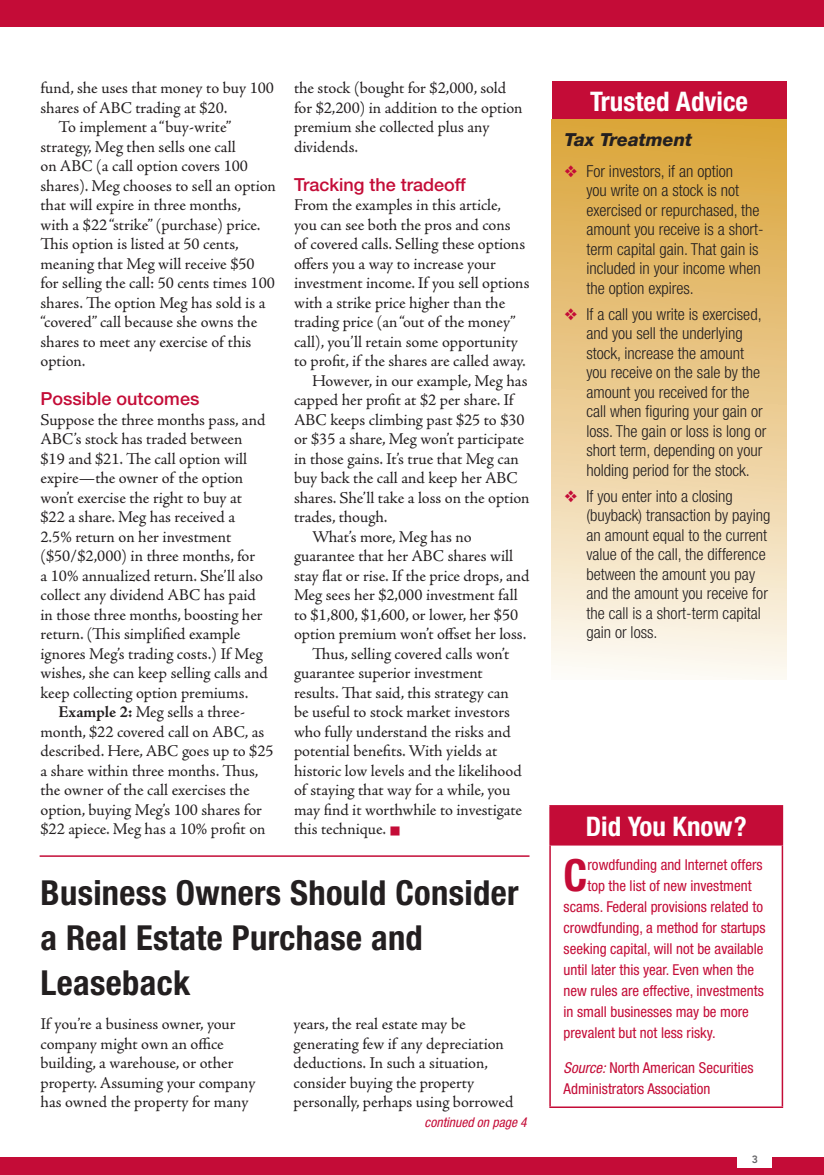
<style>
.page{position:relative;width:824px;height:1175px;background:#fff}
.page>*{position:absolute;margin:0;border:0;box-sizing:border-box;transform-origin:0 0}
.t1{font:700 condensed 44.4px "Helvetica Neue";color:#c40c37}
.t2{font:700 condensed 34.5px/45px "Helvetica Neue";letter-spacing:.01em;color:#231f20}
.t3{font:700 condensed 27px "Helvetica Neue";color:#fff}
.t4{font:500 18px "Helvetica Neue";color:#c40c37}
.t5{font:italic 800 18px "Helvetica Neue";color:#231f20}
.t6{font:16.5px/19.5px "Adobe Jenson Pro";letter-spacing:-.005em;color:#231f20}
.t7{font:300 condensed 16.5px/19.5px "Helvetica Neue";color:#231f20}
.t8{font:condensed 15px/21px "Helvetica Neue";color:#c40c37}
.t9{font:italic condensed 13.5px "Helvetica Neue";color:#c40c37}
.t10{font:800 10.5px "Avenir";color:#636366}
.s1{font-weight:700}
.s2{color:#c40c37}
.s3{font-style:italic}
</style>
<div class="page">
<div style="left:0;top:0;width:824px;height:27px;background:#c40c37"></div>
<div style="left:0;top:1156px;width:824px;height:18px;background:#c40c37"></div>
<div style="left:737px;top:1149px;width:35px;height:19px;background:#fff"></div>
<div style="left:551px;top:81px;width:235px;height:38px;background:#c40c37"></div>
<div style="left:551px;top:119px;width:235px;height:561px;background:linear-gradient(to bottom,#daa236,#fdf8f1)"></div>
<div style="left:550px;top:806px;width:232px;height:38px;background:#c40c37"></div>
<hr style="left:549px;top:806px;width:1px;height:38px;background:#c40c37">
<hr style="left:549px;top:805px;width:234px;height:1px;background:#c40c37">
<hr style="left:781px;top:806px;width:2px;height:38px;background:#c40c37">
<hr style="left:549px;top:845px;width:1px;height:261px;background:#c40c37">
<hr style="left:549px;top:844px;width:234px;height:1px;background:#c40c37">
<hr style="left:781px;top:845px;width:2px;height:261px;background:#c40c37">
<hr style="left:549px;top:1106px;width:234px;height:2px;background:#c40c37">
<hr style="left:40px;top:855px;width:489px;height:1px;background:#c40c37">
<p class="t6" style="left:40px;top:78px;width:235px">fund, she uses that money to buy 100</p>
<p class="t6" style="left:40px;top:98px;width:188px">shares of ABC trading at $20.</p>
<p class="t6" style="left:59px;top:117px;width:174px">To implement a “buy-write”</p>
<p class="t6" style="left:40px;top:137px;width:197px">strategy, Meg then sells one call</p>
<p class="t6" style="left:40px;top:156px;width:209px">on ABC (a call option covers 100</p>
<p class="t6" style="left:40px;top:176px;width:237px">shares). Meg chooses to sell an option</p>
<p class="t6" style="left:40px;top:195px;width:202px">that will expire in three months,</p>
<p class="t6" style="left:40px;top:215px;width:221px">with a $22 “strike” (purchase) price.</p>
<p class="t6" style="left:40px;top:234px;width:200px">This option is listed at 50 cents,</p>
<p class="t6" style="left:40px;top:254px;width:216px">meaning that Meg will receive $50</p>
<p class="t6" style="left:40px;top:273px;width:236px">for selling the call: 50 cents times 100</p>
<p class="t6" style="left:40px;top:293px;width:226px">shares. The option Meg has sold is a</p>
<p class="t6" style="left:40px;top:312px;width:218px">“covered” call because she owns the</p>
<p class="t6" style="left:40px;top:332px;width:212px">shares to meet any exercise of this</p>
<p class="t6" style="left:40px;top:351px;width:46px">option.</p>
<p class="t4" style="left:40px;top:388px;width:160px">Possible outcomes</p>
<p class="t6" style="left:40px;top:410px;width:229px">Suppose the three months pass, and ABC’s stock has traded between $19 and $21. The call option will expire—the owner of the option won’t exercise the right to buy at $22 a share. Meg has received a 2.5% return on her investment ($50/$2,000) in three months, for<br>a 10% annualized return. She’ll also collect any dividend ABC has paid in those three months, boosting her return. (This simplified example ignores Meg’s trading costs.) If Meg wishes, she can keep selling calls and keep collecting option premiums.</p>
<p class="t6" style="left:40px;top:702px;width:234px;text-indent:18px"><span class="s1">Example 2:</span> Meg sells a three&shy;month, $22 covered call on ABC, as described. Here, ABC goes up to $25 a share within three months. Thus, the owner of the call exercises the option, buying Meg’s 100 shares for $22 apiece. Meg has a 10% profit on</p>
<p class="t6" style="left:294px;top:78px;width:230px">the stock (bought for $2,000, sold for $2,200) in addition to the option premium she collected plus any dividends.</p>
<p class="t4" style="left:294px;top:173px;width:173px">Tracking the tradeoff</p>
<p class="t6" style="left:294px;top:195px;width:209px">From the examples in this article,</p>
<p class="t6" style="left:294px;top:215px;width:218px">you can see both the pros and cons</p>
<p class="t6" style="left:294px;top:234px;width:233px">of covered calls. Selling these options</p>
<p class="t6" style="left:294px;top:254px;width:203px">offers you a way to increase your</p>
<p class="t6" style="left:294px;top:273px;width:237px">investment income. If you sell options</p>
<p class="t6" style="left:294px;top:293px;width:213px">with a strike price higher than the</p>
<p class="t6" style="left:294px;top:312px;width:223px">trading price (an “out of the money”</p>
<p class="t6" style="left:294px;top:332px;width:225px">call), you’ll retain some opportunity</p>
<p class="t6" style="left:294px;top:351px;width:233px">to profit, if the shares are called away.</p>
<p class="t6" style="left:312px;top:371px;width:217px">However, in our example, Meg has</p>
<p class="t6" style="left:294px;top:390px;width:221px">capped her profit at $2 per share. If</p>
<p class="t6" style="left:294px;top:410px;width:232px">ABC keeps climbing past $25 to $30</p>
<p class="t6" style="left:294px;top:429px;width:231px">or $35 a share, Meg won’t participate</p>
<p class="t6" style="left:294px;top:449px;width:226px">in those gains. It’s true that Meg can</p>
<p class="t6" style="left:294px;top:468px;width:225px">buy back the call and keep her ABC</p>
<p class="t6" style="left:294px;top:488px;width:237px">shares. She’ll take a loss on the option</p>
<p class="t6" style="left:294px;top:507px;width:95px">trades, though.</p>
<p class="t6" style="left:312px;top:527px;width:161px">What’s more, Meg has no</p>
<p class="t6" style="left:294px;top:546px;width:221px">guarantee that her ABC shares will</p>
<p class="t6" style="left:294px;top:566px;width:237px">stay flat or rise. If the price drops, and</p>
<p class="t6" style="left:294px;top:585px;width:225px">Meg sees her $2,000 investment fall</p>
<p class="t6" style="left:294px;top:605px;width:226px">to $1,800, $1,600, or lower, her $50</p>
<p class="t6" style="left:294px;top:624px;width:234px">option premium won’t offset her loss.</p>
<p class="t6" style="left:312px;top:644px;width:199px">Thus, selling covered calls won’t</p>
<p class="t6" style="left:294px;top:663px;width:190px">guarantee superior investment</p>
<p class="t6" style="left:294px;top:683px;width:216px">results. That said, this strategy can</p>
<p class="t6" style="left:294px;top:702px;width:217px">be useful to stock market investors</p>
<p class="t6" style="left:294px;top:722px;width:218px">who fully understand the risks and</p>
<p class="t6" style="left:294px;top:741px;width:205px">potential benefits. With yields at</p>
<p class="t6" style="left:294px;top:761px;width:229px">historic low levels and the likelihood</p>
<p class="t6" style="left:294px;top:780px;width:218px">of staying that way for a while, you</p>
<p class="t6" style="left:294px;top:800px;width:230px">may find it worthwhile to investigate</p>
<p class="t6" style="left:294px;top:819px;width:93px">this technique.</p>
<h2 class="t2" style="left:40px;top:869px;width:479px">Business Owners Should Consider a Real Estate Purchase and<br>Leaseback</h2>
<p class="t6" style="left:40px;top:1014px;width:216px">If you’re a business owner, your company might own an office building, a warehouse, or other property. Assuming your company has owned the property for many</p>
<p class="t6" style="left:293px;top:1014px;width:221px">years, the real estate may be generating few if any depreciation deductions. In such a situation, consider buying the property personally, perhaps using borrowed</p>
<p class="t9" style="left:424px;top:1114px;width:104px">continued on page 4</p>
<h3 class="t3" style="left:590px;top:85px;width:159px">Trusted Advice</h3>
<p class="t5" style="left:564px;top:129px;width:129px">Tax Treatment</p>
<p class="t7" style="left:586px;top:161px;width:179px;text-indent:-22px"><span class="s2">❖</span> For investors, if an option<br>you write on a stock is not exercised or repurchased, the amount you receive is a short&shy;term capital gain. That gain is included in your income when the option expires.</p>
<p class="t7" style="left:586px;top:304px;width:182px;text-indent:-22px"><span class="s2">❖</span> If a call you write is exercised, and you sell the underlying stock, increase the amount you receive on the sale by the amount you received for the call when figuring your gain or loss. The gain or loss is long or short term, depending on your holding period for the stock.</p>
<p class="t7" style="left:586px;top:486px;width:185px;text-indent:-22px"><span class="s2">❖</span> If you enter into a closing (buyback) transaction by paying an amount equal to the current value of the call, the difference between the amount you pay and the amount you receive for the call is a short-term capital gain or loss.</p>
<h3 class="t3" style="left:585px;top:810px;width:162px">Did You Know?</h3>
<h1 class="t1" style="left:563px;top:848px;width:25px">C</h1>
<p class="t8" style="left:587px;top:854px;width:177px">rowdfunding and Internet offers</p>
<p class="t8" style="left:587px;top:875px;width:166px">top the list of new investment</p>
<p class="t8" style="left:563px;top:896px;width:201px">scams. Federal provisions related to</p>
<p class="t8" style="left:563px;top:917px;width:203px">crowdfunding, a method for startups</p>
<p class="t8" style="left:563px;top:938px;width:201px">seeking capital, will not be available</p>
<p class="t8" style="left:563px;top:959px;width:192px">until later this year. Even when the</p>
<p class="t8" style="left:563px;top:980px;width:202px">new rules are effective, investments</p>
<p class="t8" style="left:563px;top:1001px;width:187px">in small businesses may be more</p>
<p class="t8" style="left:563px;top:1022px;width:154px">prevalent but not less risky.</p>
<p class="t8" style="left:563px;top:1056px;width:191px"><span class="s3">Source:</span> North American Securities<br>Administrators Association</p>
<p class="t10" style="left:751px;top:1152px;width:8px">3</p>
</div>
